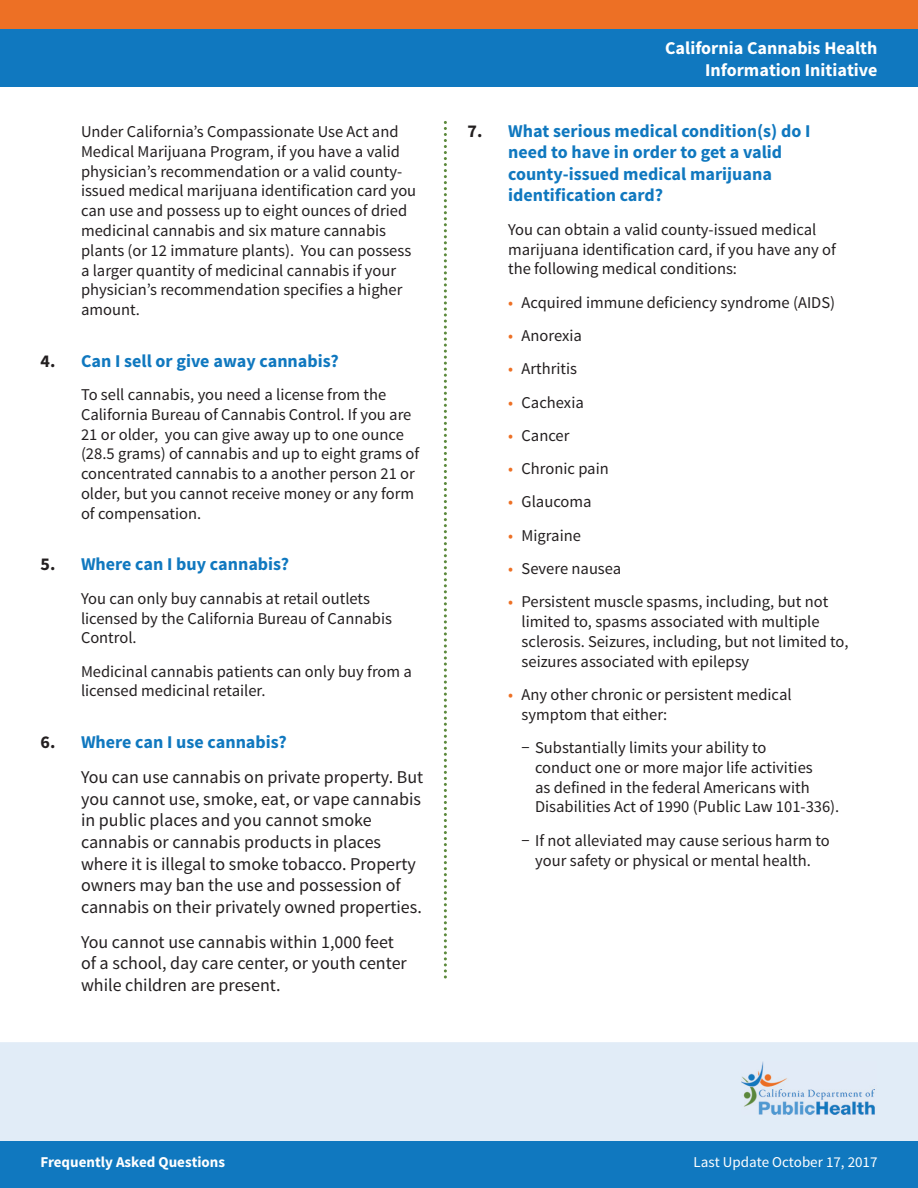
<style>
.page{position:relative;width:918px;height:1188px;background:#fff}
.page>*{position:absolute;margin:0;border:0;box-sizing:border-box;transform-origin:0 0}
.t1{font:18px/21.6px "Source Sans Pro";color:#231f20}
.t2{font:700 18px/21.6px "Source Sans Pro";color:#1078bf}
.t3{font:700 18px/21.6px "Source Sans Pro";color:#fff;text-align:right}
.t4{font:16.5px/19.8px "Source Sans Pro";color:#231f20}
.t5{font:700 15px "Source Sans Pro";color:#fff}
.t6{font:15px "Source Sans Pro";color:#fff}
.s1{color:#231f20}
.s2{font-weight:700}
.s3{font-weight:700;color:#1078bf}
.s4{color:#ed7025}
</style>
<div class="page">
<div style="left:0;top:0;width:918px;height:40px;background:#ed7025"></div>
<div style="left:0;top:29px;width:918px;height:58px;background:#1078bf"></div>
<svg style="left:444px;top:121px;width:3px;height:857px"></svg>
<div style="left:0;top:1042px;width:918px;height:100px;background:#e1ecf7"></div>
<div style="left:0;top:1142px;width:918px;height:46px;background:#1078bf"></div>
<img style="left:741px;top:1062px;width:136px;height:52px">
<p class="t4" style="left:81px;top:122px;width:337px">Under California’s Compassionate Use Act and Medical Marijuana Program, if you have a valid physician’s recommendation or a valid county&shy;issued medical marijuana identification card you can use and possess up to eight ounces of dried medicinal cannabis and six mature cannabis plants (or 12 immature plants). You can possess a larger quantity of medicinal cannabis if your physician’s recommendation specifies a higher amount.</p>
<p class="t2" style="left:40px;top:351px;width:300px"><span class="s1">4.</span> Can I sell or give away cannabis?</p>
<p class="t4" style="left:81px;top:385px;width:340px">To sell cannabis, you need a license from the California Bureau of Cannabis Control. If you are 21 or older, you can give away up to one ounce (28.5 grams) of cannabis and up to eight grams of concentrated cannabis to a another person 21 or older, but you cannot receive money or any form of compensation.</p>
<p class="t2" style="left:40px;top:554px;width:250px"><span class="s1">5.</span> Where can I buy cannabis?</p>
<p class="t4" style="left:81px;top:589px;width:313px">You can only buy cannabis at retail outlets licensed by the California Bureau of Cannabis<br>Control.</p>
<p class="t4" style="left:81px;top:662px;width:333px">Medicinal cannabis patients can only buy from a licensed medicinal retailer.</p>
<p class="t1" style="left:81px;top:725px;width:344px;line-height:35.1px;text-indent:-40px"><span class="s2">6.</span> <span class="s3">Where can I use cannabis?<br></span>You can use cannabis on private property. But</p>
<p class="t1" style="left:81px;top:788px;width:342px">you cannot use, smoke, eat, or vape cannabis in public places and you cannot smoke cannabis or cannabis products in places where it is illegal to smoke tobacco. Property owners may ban the use and possession of cannabis on their privately owned properties.</p>
<p class="t1" style="left:81px;top:931px;width:327px">You cannot use cannabis within 1,000 feet of a school, day care center, or youth center while children are present.</p>
<p class="t3" style="left:665px;top:38px;width:214px">California Cannabis Health<br>Information Initiative</p>
<p class="t2" style="left:508px;top:121px;width:304px;text-indent:-40px"><span class="s1">7.</span> What serious medical condition(s) do I need to have in order to get a valid county-issued medical marijuana identification card?</p>
<p class="t4" style="left:508px;top:220px;width:329px">You can obtain a valid county-issued medical marijuana identification card, if you have any of the following medical conditions:</p>
<p class="t4" style="left:508px;top:293px;width:328px"><span class="s4">•</span> Acquired immune deficiency syndrome (AIDS)</p>
<p class="t4" style="left:508px;top:326px;width:75px"><span class="s4">•</span> Anorexia</p>
<p class="t4" style="left:508px;top:359px;width:70px"><span class="s4">•</span> Arthritis</p>
<p class="t4" style="left:508px;top:392px;width:77px"><span class="s4">•</span> Cachexia</p>
<p class="t4" style="left:508px;top:426px;width:63px"><span class="s4">•</span> Cancer</p>
<p class="t4" style="left:508px;top:459px;width:102px"><span class="s4">•</span> Chronic pain</p>
<p class="t4" style="left:508px;top:492px;width:85px"><span class="s4">•</span> Glaucoma</p>
<p class="t4" style="left:508px;top:526px;width:74px"><span class="s4">•</span> Migraine</p>
<p class="t4" style="left:508px;top:559px;width:115px"><span class="s4">•</span> Severe nausea</p>
<p class="t4" style="left:522px;top:592px;width:328px;text-indent:-14px"><span class="s4">•</span> Persistent muscle spasms, including, but not limited to, spasms associated with multiple sclerosis. Seizures, including, but not limited to, seizures associated with epilepsy</p>
<p class="t4" style="left:522px;top:685px;width:272px;text-indent:-14px"><span class="s4">•</span> Any other chronic or persistent medical symptom that either:</p>
<p class="t4" style="left:535px;top:738px;width:306px;text-indent:-14px">− Substantially limits your ability to<br>conduct one or more major life activities<br>as defined in the federal Americans with Disabilities Act of 1990 (Public Law 101-336).</p>
<p class="t4" style="left:522px;top:831px;width:310px;text-align:center">− If not alleviated may cause serious harm to your safety or physical or mental health.</p>
<p class="t5" style="left:40px;top:1152px;width:186px">Frequently Asked Questions</p>
<p class="t6" style="left:694px;top:1153px;width:185px">Last Update October 17, 2017</p>
</div>
